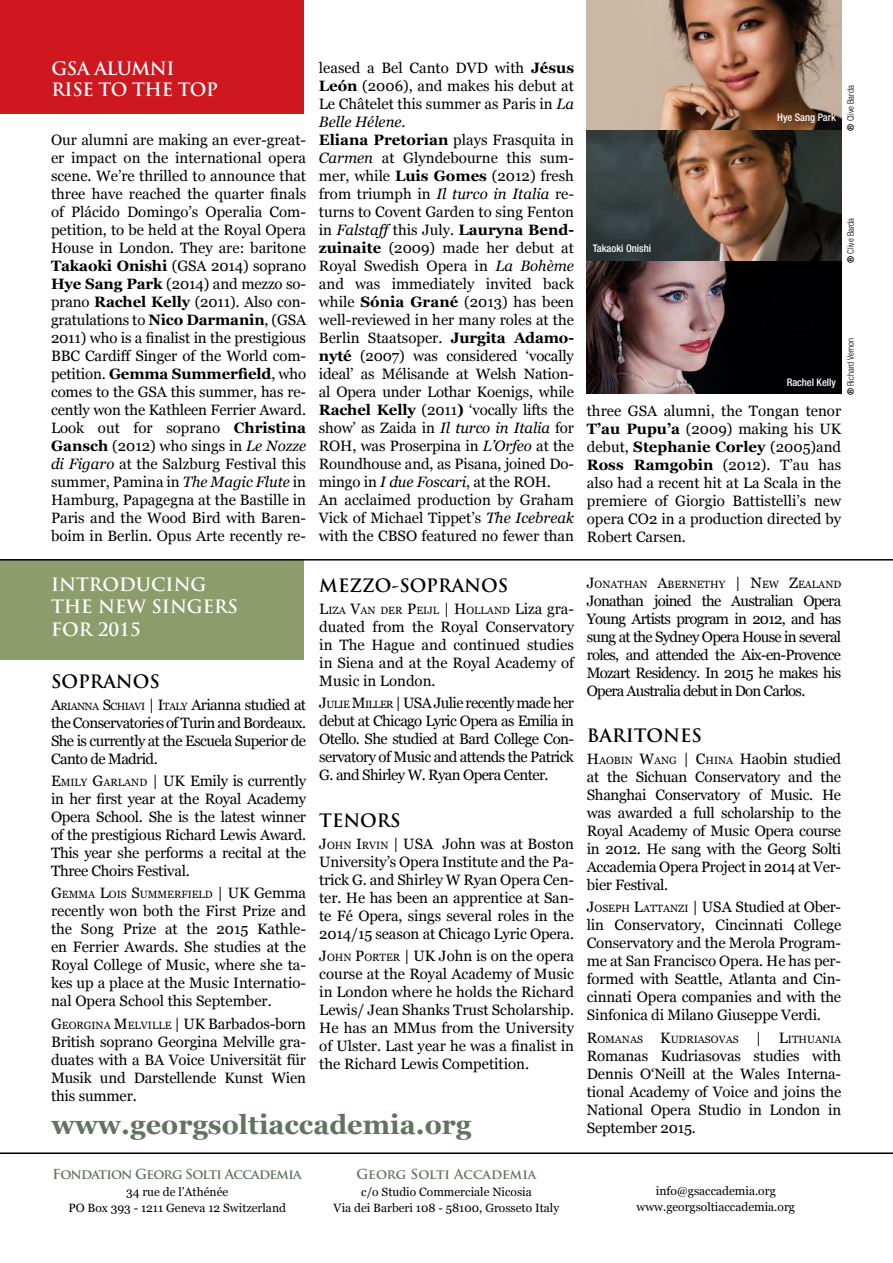
<style>
.page{position:relative;width:893px;height:1263px;background:#fff}
.page>*{position:absolute;margin:0;border:0;box-sizing:border-box;transform-origin:0 0}
.t1{font:700 27px "Georgia";color:#60745f}
.t2{font:700 18px/22.5px "Trajan Pro";letter-spacing:-.005em;color:#fff}
.t3{font:700 18px "Trajan Pro";color:#000}
.t4{font:15px/18px "Georgia";letter-spacing:-.01em;color:#000;text-align:justify}
.t5{font:700 13.5px "Trajan Pro";letter-spacing:-.05em;color:#60745f}
.t6{font:700 13.5px "Trajan Pro";color:#60745f}
.t7{font:12px/16.5px "Georgia";color:#000;text-align:center}
.t8{font:10.5px "Georgia";color:#000}
.t9{font:10.5px "Georgia";letter-spacing:-.055em;color:#000}
.t10{font:500 condensed 10.5px "Helvetica Neue LT Std";color:#fff}
.t11{font:300 condensed 9px "Helvetica Neue LT Std";color:#000}
.s1{font-weight:700}
.s2{font-style:italic}
.s3{font-weight:500}
.s4{font-size:15px}
.s5{font-style:inherit}
.s6{font-size:10.5px}
</style>
<div class="page">
<img style="left:586px;top:0;width:255px;height:261px">
<img style="left:586px;top:261px;width:255px;height:132px">
<div style="left:0;top:559px;width:303px;height:100px;background:#8e9c6c"></div>
<div style="left:0;top:0;width:303px;height:113px;background:#ce171e"></div>
<hr style="left:0;top:559px;width:893px;height:1px;background:#000">
<hr style="left:0;top:1152px;width:893px;height:2px;background:#000">
<p class="t2" style="left:51px;top:58px;width:166px;line-height:21px">GSA Alumni<br>ris e to the Top</p>
<p class="t4" style="left:51px;top:131px;width:257px">Our alumni are making an ever-great&shy;er impact on the international opera scene. We’re thrilled to announce that three have reached the quarter finals of Plácido Domingo’s Operalia Com&shy;petition, to be held at the Royal Opera House in London. They are: baritone <span class="s1">Takaoki Onishi</span> (GSA 2014) soprano <span class="s1">Hye Sang Park</span> (2014) and mezzo so&shy;prano <span class="s1">Rachel Kelly</span> (2011). Also con&shy;gratulations to <span class="s1">Nico Darmanin</span>, (GSA 2011) who is a finalist in the prestigious BBC Cardiff Singer of the World com&shy;petition. <span class="s1">Gemma Summerfield</span>, who comes to the GSA this summer, has re&shy;cently won the Kathleen Ferrier Award.<br>Look out for soprano <span class="s1">Christina Gansch</span> (2012) who sings in <span class="s2">Le Nozze di Figaro</span> at the Salzburg Festival this summer, Pamina in <span class="s2">The Magic Flute</span> in Hamburg, Papagegna at the Bastille in Paris and the Wood Bird with Baren&shy;boim in Berlin. Opus Arte recently re-</p>
<p class="t4" style="left:319px;top:59px;width:257px;text-align:left">leased a Bel Canto DVD with <span class="s1">Jésus León</span> (2006), and makes his debut at Le Châtelet this summer as Paris in <span class="s2">La Belle Hélene</span>.<br><span class="s1">Eliana Pretorian</span> plays Frasquita in <span class="s2">Carmen</span> at Glyndebourne this sum&shy;mer, while <span class="s1">Luis Gomes</span> (2012) fresh from triumph in <span class="s2">Il turco in Italia</span> re&shy;turns to Covent Garden to sing Fenton in <span class="s2">Falstaff</span> this July. <span class="s1">Lauryna Bend&shy;zuinaite</span> (2009) made her debut at Royal Swedish Opera in <span class="s2">La Bohème </span>and was immediately invited back while <span class="s1">Sónia Grané</span> (2013) has been well-reviewed in her many roles at the Berlin Staatsoper. <span class="s1">Jurgita Adamo&shy;nyté</span> (2007) was considered ‘vocally ideal’ as Mélisande at Welsh Nation&shy;al Opera under Lothar Koenigs, while <span class="s1">Rachel Kelly</span> (2011<span class="s1">)</span> ‘vocally lifts the show’ as Zaida in <span class="s2">Il turco in Italia</span> for ROH, was Proserpina in <span class="s2">L’Orfeo</span> at the Roundhouse and, as Pisana, joined Do&shy;mingo in <span class="s2">I due Foscari</span>, at the ROH.<br>An acclaimed production by Graham Vick of Michael Tippet’s <span class="s2">The Icebreak </span>with the CBSO featured no fewer than</p>
<p class="t10" style="left:593px;top:242px;width:60px">Takaoki Onishi</p>
<p class="t10" style="left:777px;top:111px;width:60px">Hye Sang Park</p>
<p class="t11" style="left:846px;top:131px;width:47px;rotate:-90deg"><span class="s3">®</span> Clive Barda</p>
<p class="t11" style="left:846px;top:263px;width:47px;rotate:-90deg"><span class="s3">®</span> Clive Barda</p>
<p class="t10" style="left:787px;top:376px;width:51px">Rachel Kelly</p>
<p class="t11" style="left:846px;top:395px;width:59px;rotate:-90deg"><span class="s3">®</span> Richard Vernon</p>
<p class="t4" style="left:587px;top:402px;width:256px">three GSA alumni, the Tongan tenor <span class="s1">T’au Pupu’a</span> (2009) making his UK debut, <span class="s1">Stephanie Corley</span> (2005)and <span class="s1">Ross Ramgobin</span> (2012). T’au has also had a recent hit at La Scala in the premiere of Giorgio Battistelli’s new opera CO2 in a production directed by Robert Carsen.</p>
<p class="t2" style="left:51px;top:573px;width:186px">Introducing the new Singers for 2015</p>
<p class="t3" style="left:51px;top:670px;width:110px">SOPRANOS</p>
<p class="t9" style="left:51px;top:700px;width:257px"><span class="s4">A</span>RIANNA <span class="s4">S</span>CHIAVI <span class="s4">| I</span>TALY <span class="s4">Arianna studied at</span></p>
<p class="t4" style="left:51px;top:714px;width:257px">the Conservatories of Turin and Bordeaux.<br>She is currently at the Escuela Superior de Canto de Madrid.</p>
<p class="t4" style="left:51px;top:772px;width:257px"><span class="s5">E</span><span class="s6">MILY</span> <span class="s5">G</span><span class="s6">ARLAND</span> <span class="s5">| UK</span> Emily is currently in her first year at the Royal Academy Opera School. She is the latest winner of the prestigious Richard Lewis Award.<br>This year she performs a recital at the Three Choirs Festival.</p>
<p class="t8" style="left:51px;top:888px;width:257px"><span class="s4">G</span>EMMA <span class="s4">L</span>OIS <span class="s4">S</span>UMMERFIELD <span class="s4">| UK</span> <span class="s4">Gemma</span></p>
<p class="t4" style="left:51px;top:902px;width:257px">recently won both the First Prize and the Song Prize at the 2015 Kathle&shy;en Ferrier Awards. She studies at the Royal College of Music, where she ta&shy;kes up a place at the Music Internatio&shy;nal Opera School this September.</p>
<p class="t8" style="left:51px;top:1018px;width:257px"><span class="s4">G</span>EORGINA <span class="s4">M</span>ELVILLE <span class="s4">| UK</span> <span class="s4">Barbados-born</span></p>
<p class="t4" style="left:51px;top:1033px;width:257px">British soprano Georgina Melville gra&shy;duates with a BA Voice Universität für Musik und Darstellende Kunst Wien this summer.</p>
<p class="t3" style="left:319px;top:574px;width:191px">MEZZO-SOPRANOS</p>
<p class="t8" style="left:319px;top:604px;width:256px"><span class="s4">L</span>IZA <span class="s4">V</span>AN DER <span class="s4">P</span>EIJL <span class="s4">| H</span>OLLAND <span class="s4">Liza gra-</span></p>
<p class="t4" style="left:319px;top:618px;width:256px">duated from the Royal Conservatory in The Hague and continued studies in Siena and at the Royal Academy of Music in London.</p>
<p class="t4" style="left:319px;top:694px;width:256px"><span class="s5">J</span><span class="s6">ULIE</span> <span class="s5">M</span><span class="s6">ILLER</span> <span class="s5">| USA</span> Julie recently made her debut at Chicago Lyric Opera as Emilia in Otello. She studied at Bard College Con&shy;servatory of Music and attends the Patrick G. and Shirley W. Ryan Opera Center.</p>
<p class="t3" style="left:319px;top:809px;width:83px">TENORS</p>
<p class="t4" style="left:319px;top:835px;width:256px"><span class="s5">J</span><span class="s6">OHN</span> <span class="s5">I</span><span class="s6">RVIN</span> <span class="s5">| USA</span> John was at Boston University’s Opera Institute and the Pa&shy;trick G. and Shirley W Ryan Opera Cen&shy;ter. He has been an apprentice at San&shy;te Fé Opera, sings several roles in the 2014/15 season at Chicago Lyric Opera.</p>
<p class="t4" style="left:319px;top:947px;width:256px"><span class="s5">J</span><span class="s6">OHN</span> <span class="s5">P</span><span class="s6">ORTER</span> <span class="s5">| UK</span> John is on the opera course at the Royal Academy of Music in London where he holds the Richard Lewis/ Jean Shanks Trust Scholarship.<br>He has an MMus from the University of Ulster. Last year he was a finalist in the Richard Lewis Competition.</p>
<h1 class="t1" style="left:51px;top:1107px;width:422px">www.georgsoltiaccademia.org</h1>
<p class="t8" style="left:587px;top:578px;width:256px"><span class="s4">J</span>ONATHAN <span class="s4">A</span>BERNETHY <span class="s4">| N</span>EW <span class="s4">Z</span>EALAND</p>
<p class="t4" style="left:587px;top:592px;width:256px">Jonathan joined the Australian Opera Young Artists program in 2012, and has sung at the Sydney Opera House in several roles, and attended the Aix-en-Provence Mozart Residency. In 2015 he makes his Opera Australia debut in Don Carlos.</p>
<p class="t3" style="left:587px;top:724px;width:39px">BARITO</p>
<p class="t3" style="left:663px;top:724px;width:40px">NES</p>
<p class="t4" style="left:587px;top:750px;width:256px"><span class="s5">H</span><span class="s6">AOBIN</span> <span class="s5">W</span><span class="s6">ANG</span> <span class="s5">| C</span><span class="s6">HINA</span> Haobin studied at the Sichuan Conservatory and the Shanghai Conservatory of Music. He was awarded a full scholarship to the Royal Academy of Music Opera course in 2012. He sang with the Georg Solti Accademia Opera Project in 2014 at Ver&shy;bier Festival.</p>
<p class="t4" style="left:587px;top:898px;width:256px"><span class="s5">J</span><span class="s6">OSEP H</span> <span class="s5">L</span><span class="s6">ATTANZI</span> <span class="s5">| USA</span> Studied at Ober&shy;lin Conservatory, Cincinnati College Conservatory and the Merola Program&shy;me at San Francisco Opera. He has per&shy;formed with Seattle, Atlanta and Cin&shy;cinnati Opera companies and with the Sinfonica di Milano Giuseppe Verdi.</p>
<p class="t8" style="left:587px;top:1033px;width:51px"><span class="s4">R</span>OMANAS</p>
<p class="t8" style="left:660px;top:1033px;width:73px"><span class="s4">K</span>UDRIAS OVAS</p>
<p class="t8" style="left:756px;top:1033px;width:87px"><span class="s4">| L</span>ITHUANIA</p>
<p class="t4" style="left:587px;top:1047px;width:256px">Romanas Kudriasovas studies with Dennis O‘Neill at the Wales Interna&shy;tional Academy of Voice and joins the National Opera Studio in London in September 2015.</p>
<p class="t5" style="left:53px;top:1166px;width:251px">Fondation Georg Solti Accademia</p>
<p class="t7" style="left:68px;top:1184px;width:219px">34 rue de l’Athénée<br>PO Box 393 - 1211 Geneva 12 Switzerland</p>
<p class="t6" style="left:357px;top:1166px;width:181px">Georg Solti Accademia</p>
<p class="t7" style="left:334px;top:1184px;width:227px">c/o Studio Commerciale Nicosia<br>Via dei Barberi 108 - 58100, Grosseto Italy</p>
<p class="t7" style="left:637px;top:1183px;width:160px">info@gsaccademia.org www.georgsoltiaccademia.org</p>
</div>
